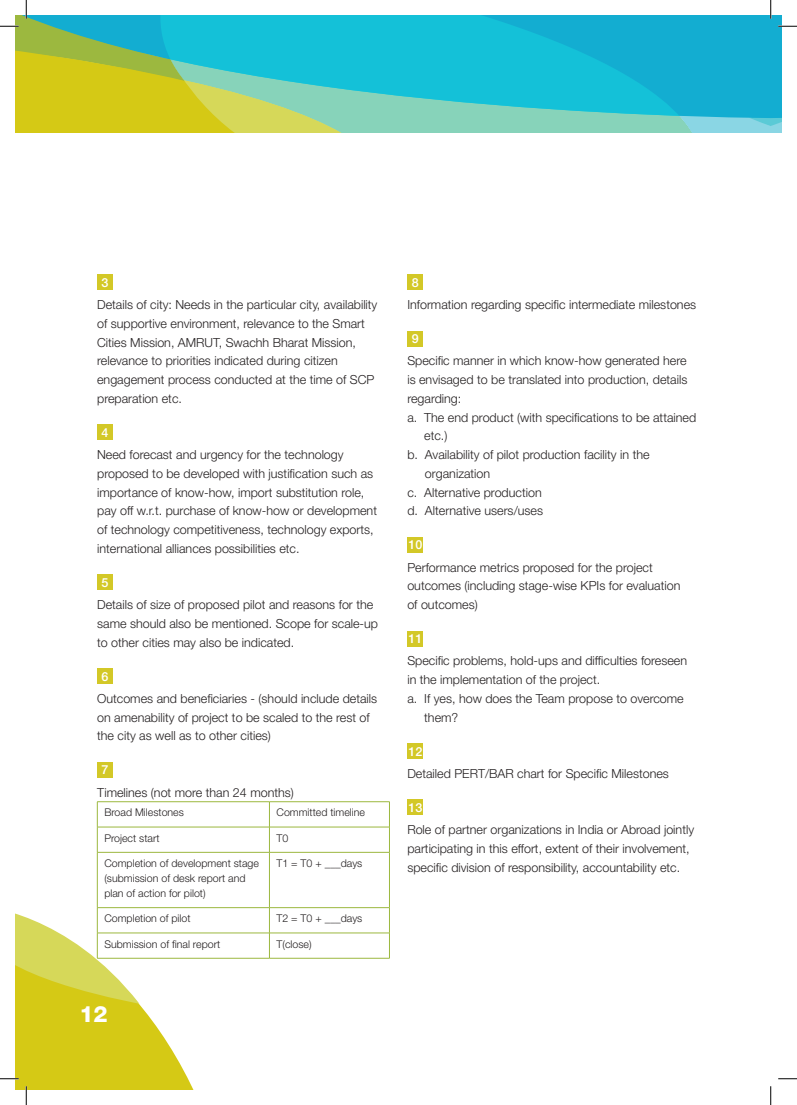
<style>
.page{position:relative;width:797px;height:1105px;background:#fff}
.page>*{position:absolute;margin:0;border:0;box-sizing:border-box;transform-origin:0 0}
.t1{font:800 22.5px "Helvetica Neue LT Std";color:#fff}
.t2{font:300 12.5px/18.8px "Helvetica Neue LT Std";color:#231f20}
.t3{font:500 12.5px "Helvetica Neue LT Std";color:#fff}
.t4{font:300 10.62px/15px "Helvetica Neue LT Std";color:#231f20}
</style>
<div class="page">
<svg style="left:381px;top:16px;width:298px;height:117px;background:#2dc0cf"></svg>
<div style="left:97px;top:274px;width:16px;height:16px;background:#d3c827"></div>
<div style="left:97px;top:424px;width:16px;height:16px;background:#d3c827"></div>
<div style="left:97px;top:574px;width:16px;height:16px;background:#d3c827"></div>
<div style="left:97px;top:668px;width:16px;height:16px;background:#d3c827"></div>
<div style="left:97px;top:762px;width:16px;height:16px;background:#d3c827"></div>
<hr style="left:97px;top:827px;width:172px;height:1px;background:#9cb83f">
<hr style="left:269px;top:827px;width:120px;height:1px;background:#9cb83f">
<svg style="left:269px;top:802px;width:1px;height:50px"></svg>
<hr style="left:97px;top:852px;width:172px;height:1px;background:#9cb83f">
<hr style="left:269px;top:852px;width:120px;height:1px;background:#9cb83f">
<hr style="left:269px;top:852px;width:1px;height:55px;background:#9cb83f">
<hr style="left:97px;top:907px;width:172px;height:1px;background:#9cb83f">
<hr style="left:269px;top:907px;width:120px;height:1px;background:#9cb83f">
<hr style="left:97px;top:933px;width:172px;height:1px;background:#9cb83f">
<hr style="left:269px;top:933px;width:120px;height:1px;background:#9cb83f">
<svg style="left:269px;top:908px;width:1px;height:50px"></svg>
<hr style="left:97px;top:958px;width:172px;height:1px;background:#9cb83f">
<hr style="left:269px;top:958px;width:120px;height:1px;background:#9cb83f">
<hr style="left:97px;top:801px;width:172px;height:1px;background:#9cb83f">
<hr style="left:269px;top:801px;width:120px;height:1px;background:#9cb83f">
<svg style="left:97px;top:802px;width:1px;height:50px"></svg>
<svg style="left:389px;top:802px;width:1px;height:50px"></svg>
<hr style="left:97px;top:852px;width:1px;height:55px;background:#9cb83f">
<hr style="left:389px;top:852px;width:1px;height:55px;background:#9cb83f">
<svg style="left:389px;top:908px;width:1px;height:50px"></svg>
<div style="left:407px;top:274px;width:16px;height:16px;background:#d3c827"></div>
<div style="left:407px;top:331px;width:16px;height:15px;background:#d3c827"></div>
<div style="left:407px;top:537px;width:16px;height:16px;background:#d3c827"></div>
<div style="left:407px;top:631px;width:16px;height:15px;background:#d3c827"></div>
<div style="left:407px;top:743px;width:16px;height:16px;background:#d3c827"></div>
<div style="left:407px;top:799px;width:16px;height:16px;background:#d3c827"></div>
<svg style="left:778px;top:1078px;width:19px;height:1px"></svg>
<svg style="left:0;top:0;width:381px;height:133px;background:#8dcd93"></svg>
<svg style="left:0;top:906px;width:198px;height:199px"></svg>
<svg style="left:679px;top:0;width:118px;height:133px"></svg>
<svg style="left:770px;top:1086px;width:1px;height:19px"></svg>
<p class="t3" style="left:102px;top:275px;width:8px">3</p>
<p class="t2" style="left:97px;top:295px;width:282px">Details of city: Needs in the particular city, availability of supportive environment, relevance to the Smart Cities Mission, AMRUT, Swachh Bharat Mission, relevance to priorities indicated during citizen engagement process conducted at the time of SCP preparation etc.</p>
<p class="t3" style="left:102px;top:425px;width:8px">4</p>
<p class="t2" style="left:97px;top:445px;width:281px">Need forecast and urgency for the technology proposed to be developed with justification such as importance of know-how, import substitution role, pay off w.r.t. purchase of know-how or development of technology competitiveness, technology exports, international alliances possibilities etc.</p>
<p class="t3" style="left:102px;top:575px;width:8px">5</p>
<p class="t2" style="left:97px;top:595px;width:282px">Details of size of proposed pilot and reasons for the same should also be mentioned. Scope for scale-up to other cities may also be indicated.</p>
<p class="t3" style="left:102px;top:669px;width:8px">6</p>
<p class="t2" style="left:97px;top:689px;width:281px">Outcomes and beneficiaries - (should include details on amenability of project to be scaled to the rest of the city as well as to other cities)</p>
<p class="t3" style="left:102px;top:762px;width:8px">7</p>
<p class="t2" style="left:97px;top:782px;width:198px">Timelines (not more than 24 months)</p>
<p class="t4" style="left:104px;top:805px;width:81px">Broad Milestones</p>
<p class="t4" style="left:276px;top:805px;width:90px">Committed timeline</p>
<p class="t4" style="left:104px;top:830px;width:57px">Project start</p>
<p class="t4" style="left:276px;top:830px;width:13px">T0</p>
<p class="t4" style="left:104px;top:855px;width:156px">Completion of development stage (submission of desk report and plan of action for pilot)</p>
<p class="t4" style="left:276px;top:855px;width:87px">T1 = T0 + ___days</p>
<p class="t4" style="left:104px;top:911px;width:88px">Completion of pilot</p>
<p class="t4" style="left:276px;top:911px;width:87px">T2 = T0 + ___days</p>
<p class="t4" style="left:104px;top:936px;width:117px">Submission of final report</p>
<p class="t4" style="left:276px;top:936px;width:37px">T(close)</p>
<h1 class="t1" style="left:79px;top:1001px;width:30px">12</h1>
<p class="t3" style="left:412px;top:275px;width:8px">8</p>
<p class="t2" style="left:407px;top:295px;width:290px">Information regarding specific intermediate milestones</p>
<p class="t3" style="left:412px;top:331px;width:8px">9</p>
<p class="t2" style="left:407px;top:351px;width:281px">Specific manner in which know-how generated here</p>
<p class="t2" style="left:407px;top:370px;width:281px">is envisaged to be translated into production, details</p>
<p class="t2" style="left:407px;top:389px;width:55px">regarding:</p>
<p class="t2" style="left:407px;top:407px;width:290px">a. The end product (with specifications to be attained</p>
<p class="t2" style="left:424px;top:426px;width:25px">etc.)</p>
<p class="t2" style="left:407px;top:445px;width:244px">b. Availability of pilot production facility in the</p>
<p class="t2" style="left:425px;top:464px;width:67px">organization</p>
<p class="t2" style="left:407px;top:482px;width:136px">c. Alternative production</p>
<p class="t2" style="left:407px;top:501px;width:137px">d. Alternative users/uses</p>
<p class="t3" style="left:408px;top:537px;width:15px">10</p>
<p class="t2" style="left:407px;top:557px;width:274px">Performance metrics proposed for the project outcomes (including stage-wise KPIs for evaluation of outcomes)</p>
<p class="t3" style="left:408px;top:631px;width:15px">11</p>
<p class="t2" style="left:407px;top:651px;width:281px">Specific problems, hold-ups and difficulties foreseen</p>
<p class="t2" style="left:407px;top:670px;width:194px">in the implementation of the project.</p>
<p class="t2" style="left:407px;top:689px;width:278px">a. If yes, how does the Team propose to overcome</p>
<p class="t2" style="left:424px;top:707px;width:36px">them?</p>
<p class="t3" style="left:408px;top:744px;width:15px">12</p>
<p class="t2" style="left:407px;top:764px;width:263px">Detailed PERT/BAR chart for Specific Milestones</p>
<p class="t3" style="left:408px;top:800px;width:15px">13</p>
<p class="t2" style="left:407px;top:820px;width:288px">Role of partner organizations in India or Abroad jointly participating in this effort, extent of their involvement, specific division of responsibility, accountability etc.</p>
</div>
